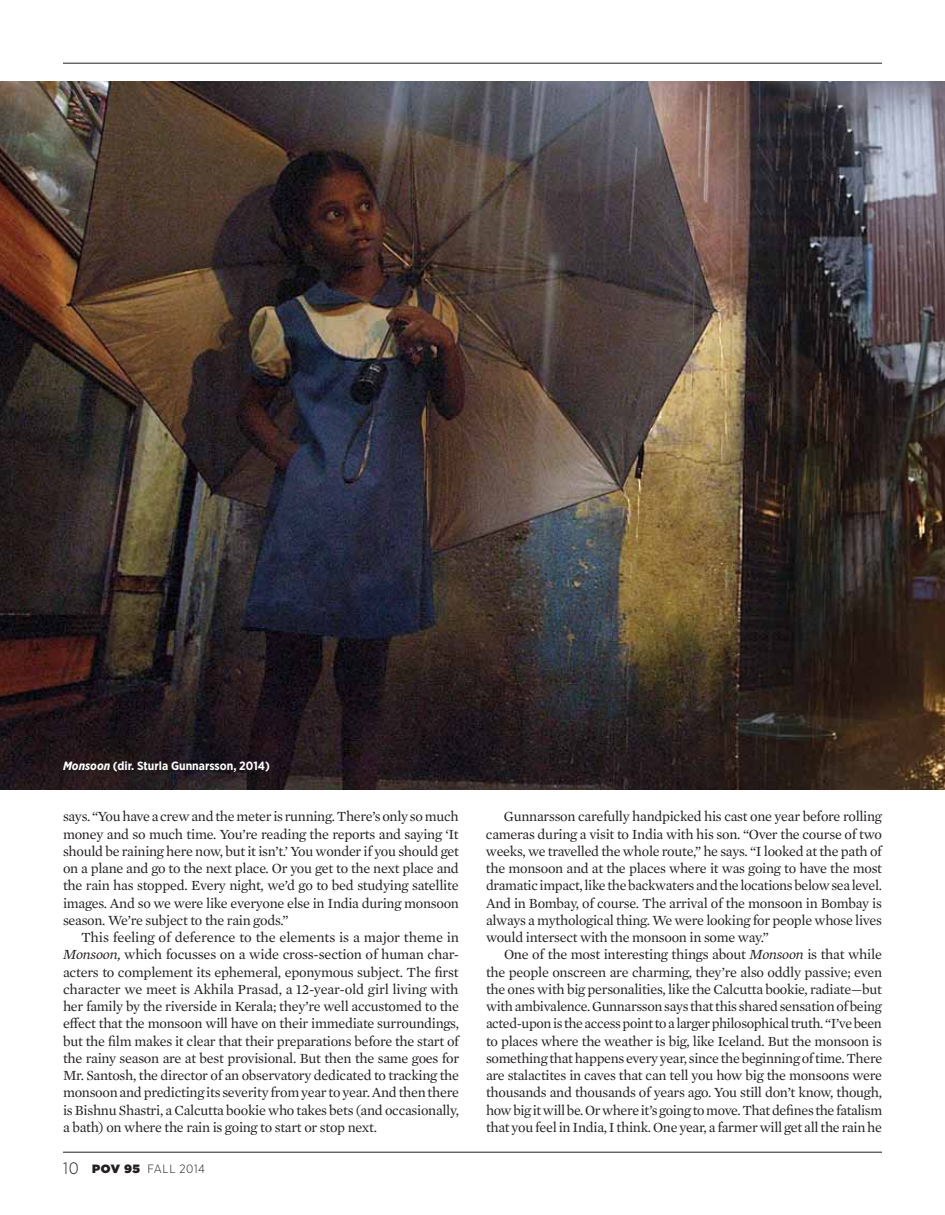
<style>
.page{position:relative;width:945px;height:1215px;background:#fff}
.page>*{position:absolute;margin:0;border:0;box-sizing:border-box;transform-origin:0 0}
.t1{font:14.25px/17.2px "Mercury Text G1";letter-spacing:-.02em;color:#231f20;text-align:justify}
.t2{font:700 12px "Gotham Narrow";color:#fff}
.t3{font:300 12px "Gotham Narrow";letter-spacing:.05em;color:#231f20}
.s1{font-style:italic}
.s2{font-size:16.5px}
.s3{font-family:"Gotham";font-weight:900}
</style>
<div class="page">
<hr style="left:63px;top:63px;width:819px;height:1px;background:#231f20">
<hr style="left:63px;top:1152px;width:819px;height:1px;background:#231f20">
<img style="left:0;top:81px;width:945px;height:708px">
<p class="t2" style="left:63px;top:758px;width:208px"><span class="s1">Monsoon</span> (dir. Sturla Gunnarsson, 2014)</p>
<p class="t1" style="left:63px;top:807px;width:398px">says. “You have a crew and the meter is running. There’s only so much money and so much time. You’re reading the reports and saying ‘It should be raining here now, but it isn’t.’ You wonder if you should get on a plane and go to the next place. Or you get to the next place and the rain has stopped. Every night, we’d go to bed studying satellite images. And so we were like everyone else in India during monsoon season. We’re subject to the rain gods.”</p>
<p class="t1" style="left:63px;top:928px;width:398px;text-indent:18px">This feeling of deference to the elements is a major theme in <span class="s1">Monsoon,</span> which focusses on a wide cross-section of human char&shy;acters to complement its ephemeral, eponymous subject. The first character we meet is Akhila Prasad, a 12-year-old girl living with her family by the riverside in Kerala; they’re well accustomed to the effect that the monsoon will have on their immediate surroundings, but the film makes it clear that their preparations before the start of the rainy season are at best provisional. But then the same goes for Mr. Santosh, the director of an observatory dedicated to tracking the monsoon and predicting its severity from year to year. And then there is Bishnu Shastri, a Calcutta bookie who takes bets (and occasionally, a bath) on where the rain is going to start or stop next.</p>
<p class="t3" style="left:63px;top:1161px;width:144px"><span class="s2">10</span> <span class="s3">POV 95</span> FALL 2014</p>
<p class="t1" style="left:486px;top:807px;width:398px;text-indent:18px">Gunnarsson carefully handpicked his cast one year before rolling cameras during a visit to India with his son. “Over the course of two weeks, we travelled the whole route,” he says. “I looked at the path of the monsoon and at the places where it was going to have the most dramatic impact, like the backwaters and the locations below sea level.<br>And in Bombay, of course. The arrival of the monsoon in Bombay is always a mythological thing. We were looking for people whose lives would intersect with the monsoon in some way.”</p>
<p class="t1" style="left:486px;top:945px;width:398px;text-indent:18px">One of the most interesting things about <span class="s1">Monsoon</span> is that while the people onscreen are charming, they’re also oddly passive; even the ones with big personalities, like the Calcutta bookie, radiate—but with ambivalence. Gunnarsson says that this shared sensation of being acted-upon is the access point to a larger philosophical truth. “I’ve been to places where the weather is big, like Iceland. But the monsoon is something that happens every year, since the beginning of time. There are stalactites in caves that can tell you how big the monsoons were thousands and thousands of years ago. You still don’t know, though, how big it will be. Or where it’s going to move. That defines the fatalism that you feel in India, I think. One year, a farmer will get all the rain he</p>
</div>
